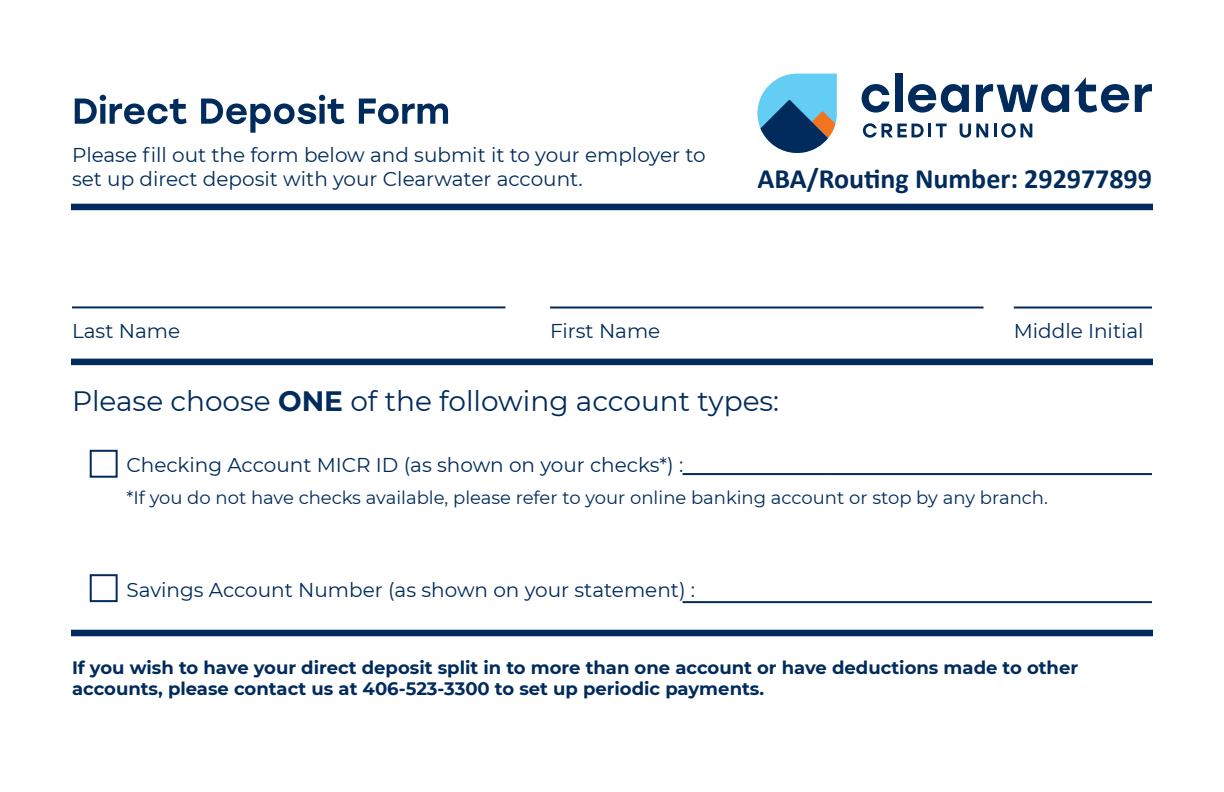
<style>
.page{position:relative;width:1224px;height:792px;background:#fff}
.page>*{position:absolute;margin:0;border:0;box-sizing:border-box;transform-origin:0 0}
.t1{font:28px "Montserrat";color:#002b5c}
.t2{font:700 28px "Calibri";color:#002b5c}
.t3{font:20px/24px "Montserrat";color:#002b5c}
.t4{font:700 18px/21.6px "Montserrat";color:#002b5c}
.t5{font:18px "Montserrat";color:#002b5c}
.s1{font-weight:700}
</style>
<div class="page">
<svg style="left:75px;top:95px;width:373px;height:38px"></svg>
<div style="left:90px;top:450px;width:28px;height:28px;border:2px solid #002b5c"></div>
<div style="left:90px;top:574px;width:28px;height:28px;border:2px solid #002b5c"></div>
<div style="left:71px;top:359px;width:1082px;height:6px;background:#002b5c"></div>
<hr style="left:683px;top:473px;width:469px;height:2px;background:#002b5c">
<div style="left:71px;top:630px;width:1082px;height:6px;background:#002b5c"></div>
<hr style="left:683px;top:601px;width:469px;height:2px;background:#002b5c">
<hr style="left:72px;top:306px;width:433px;height:2px;background:#002b5c">
<hr style="left:550px;top:307px;width:434px;height:2px;background:#002b5c">
<hr style="left:1014px;top:307px;width:138px;height:2px;background:#002b5c">
<div style="left:71px;top:204px;width:1082px;height:6px;background:#002b5c"></div>
<svg style="left:862px;top:84px;width:27px;height:29px"></svg>
<div style="left:895px;top:74px;width:7px;height:38px;background:#002b5c"></div>
<svg style="left:908px;top:84px;width:61px;height:29px"></svg>
<svg style="left:863px;top:123px;width:84px;height:15px"></svg>
<svg style="left:960px;top:124px;width:28px;height:14px"></svg>
<svg style="left:994px;top:123px;width:38px;height:15px"></svg>
<svg style="left:976px;top:77px;width:176px;height:36px"></svg>
<svg style="left:757px;top:74px;width:80px;height:79px"></svg>
<p class="t3" style="left:72px;top:143px;width:635px">Please fill out the form below and submit it to your employer to set up direct deposit with your Clearwater account.</p>
<p class="t2" style="left:757px;top:159px;width:396px">ABA/Routing Number: 292977899</p>
<p class="t3" style="left:72px;top:319px;width:110px">Last Name</p>
<p class="t3" style="left:550px;top:319px;width:112px">First Name</p>
<p class="t3" style="left:1014px;top:319px;width:131px">Middle Initial</p>
<p class="t1" style="left:72px;top:382px;width:709px">Please choose <span class="s1">ONE</span> of the following account types:</p>
<p class="t3" style="left:126px;top:452px;width:558px">Checking Account MICR ID (as shown on your checks*) :</p>
<p class="t5" style="left:126px;top:486px;width:923px">*If you do not have checks available, please refer to your online banking account or stop by any branch.</p>
<p class="t3" style="left:126px;top:577px;width:570px">Savings Account Number (as shown on your statement) :</p>
<p class="t4" style="left:72px;top:655px;width:1008px">If you wish to have your direct deposit split in to more than one account or have deductions made to other accounts, please contact us at 406-523-3300 to set up periodic payments.</p>
</div>
